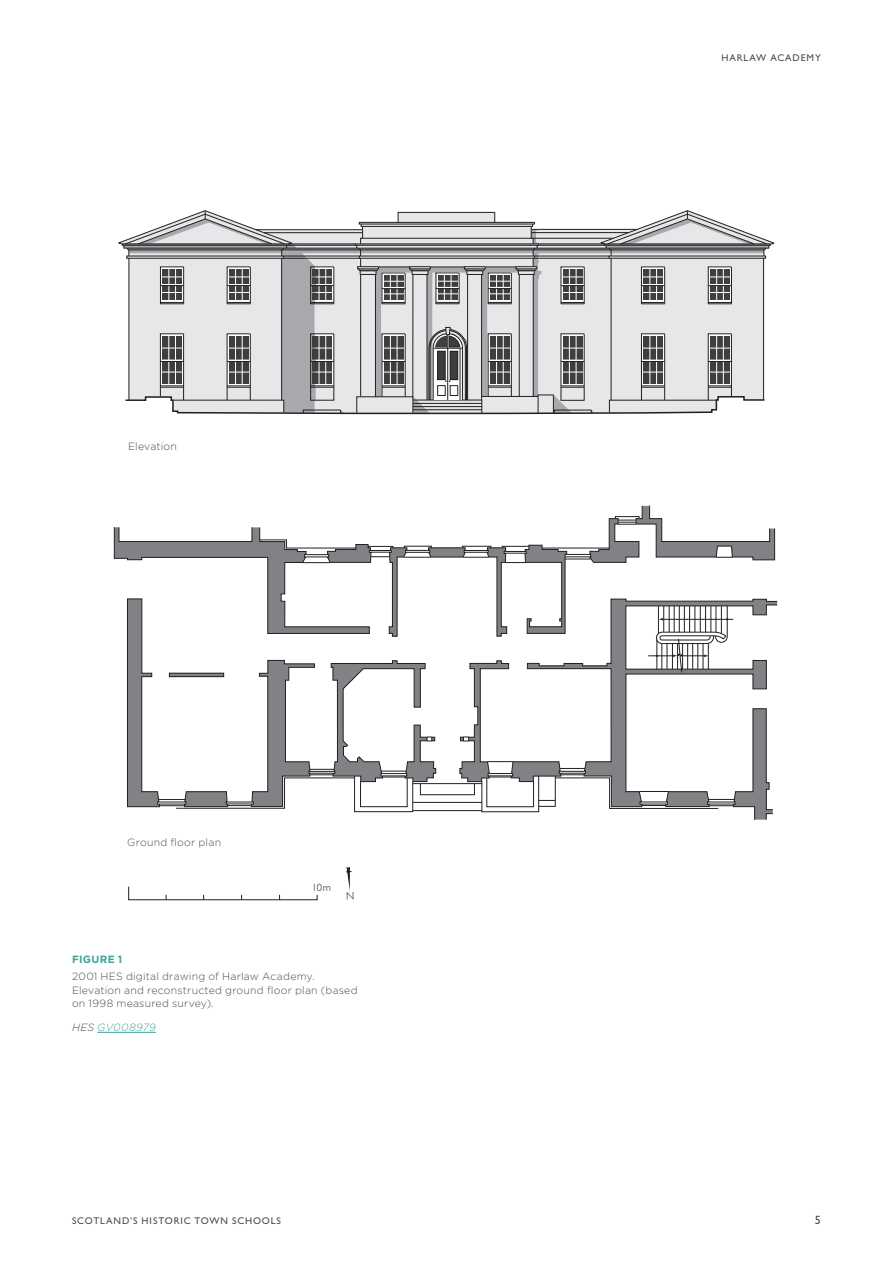
<style>
.page{position:relative;width:893px;height:1263px;background:#fff}
.page>*{position:absolute;margin:0;border:0;box-sizing:border-box;transform-origin:0 0}
.t1{font:12px "Gill Sans Std";color:#4b4c4d}
._06_FIGURE_-_CAPTION{font:300 10.5px/13.5px "Gotham";letter-spacing:.02em;color:#4b4c4d}
._06_FIGURE_-_COPYRIG{font:italic 300 10.5px "Gotham";letter-spacing:.025em;color:#3da59a}
._06_FIGURE_-_NUMBER{font:700 10.5px "Gotham";letter-spacing:.03em;color:#3da59a}
._06_FIGURE_-_CAPTION-2{font:300 10.5px "Gill Sans Std";color:#231f20}
._08_HEADER{font:9.75px "Gill Sans Std";letter-spacing:.09em;color:#4b4c4d}
.s1{color:#4b4c4d}
</style>
<div class="page">
<svg style="left:114px;top:505px;width:661px;height:315px"></svg>
<svg style="left:118px;top:210px;width:657px;height:205px;background:#c2c2c4"></svg>
<hr style="left:97px;top:1032px;width:59px;height:1px;background:#3da59a">
<svg style="left:128px;top:886px;width:190px;height:14px"></svg>
<svg style="left:346px;top:866px;width:6px;height:24px"></svg>
<p class="_06_FIGURE_-_CAPTION" style="left:128px;top:439px;width:50px">Elevation</p>
<p class="_06_FIGURE_-_CAPTION" style="left:127px;top:835px;width:95px">Ground floor plan</p>
<p class="_06_FIGURE_-_CAPTION-2" style="left:312px;top:882px;width:20px">10m</p>
<p class="_06_FIGURE_-_NUMBER" style="left:72px;top:952px;width:52px">FIGURE 1</p>
<p class="_06_FIGURE_-_CAPTION" style="left:72px;top:969px;width:287px">2001 HES digital drawing of Harlaw Academy.<br>Elevation and reconstructed ground floor plan (based on 1998 measured survey).</p>
<p class="_06_FIGURE_-_COPYRIG" style="left:72px;top:1021px;width:85px"><span class="s1">HES</span> GV008979</p>
<p class="_08_HEADER" style="left:721px;top:52px;width:101px">HARLAW ACADEMY</p>
<p class="_08_HEADER" style="left:72px;top:1215px;width:211px">SCOTLAND’S HISTORIC TOWN SCHOOLS</p>
<p class="t1" style="left:815px;top:1213px;width:7px">5</p>
</div>
